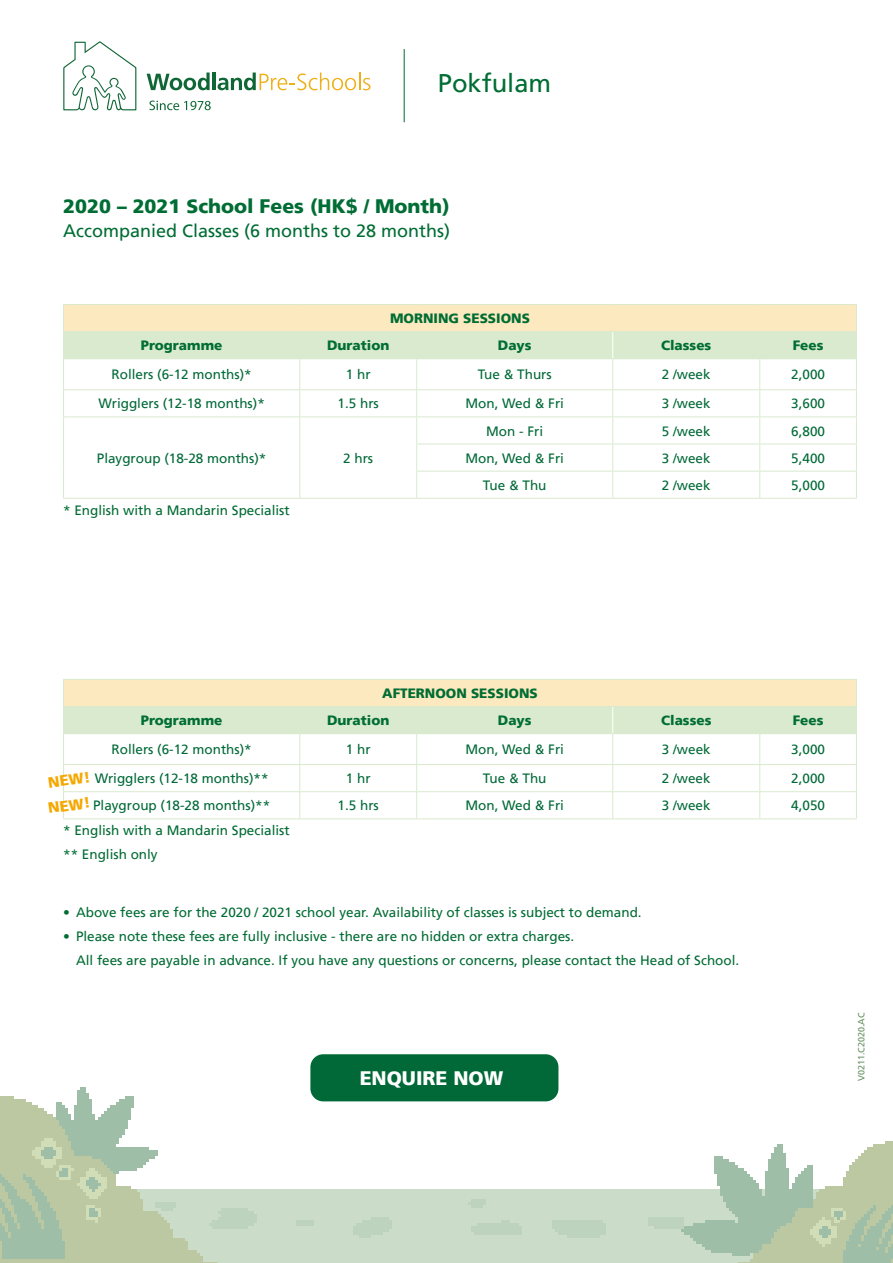
<style>
.page{position:relative;width:893px;height:1263px;background:#fff}
.page>*{position:absolute;margin:0;border:0;box-sizing:border-box;transform-origin:0 0}
.t1{font:25.5px "Frutiger LT";color:#006d34}
.t2{font:900 19.5px "Frutiger LT";color:#006d34}
.t3{font:900 19.5px "Frutiger LT";color:#fff}
.t4{font:18px "Frutiger LT";color:#006d34}
.t5{font:900 15px/25.3px "Frutiger LT";color:#f5a800}
.t6{font:13.5px "Frutiger LT";color:#006937}
.t7{font:13.5px/24px "Frutiger LT";color:#006b33}
.t8{font:900 13.5px "Frutiger LT";color:#006d34}
.t9{font:9px "Frutiger LT";color:#628f5e}
</style>
<div class="page">
<img style="left:0;top:49px;width:893px;height:1214px">
<hr style="left:404px;top:49px;width:1px;height:73px;background:#006937">
<svg style="left:63px;top:41px;width:73px;height:70px"></svg>
<svg style="left:147px;top:73px;width:63px;height:17px"></svg>
<hr style="left:212px;top:73px;width:4px;height:17px;background:#0f6736">
<svg style="left:218px;top:73px;width:152px;height:17px"></svg>
<svg style="left:149px;top:101px;width:62px;height:9px"></svg>
<div style="left:310px;top:1054px;width:248px;height:47px;background:#006937;border-radius:13px"></div>
<hr style="left:63px;top:304px;width:237px;height:1px;background:#d9eace">
<hr style="left:300px;top:304px;width:117px;height:1px;background:#d9eace">
<hr style="left:417px;top:304px;width:196px;height:1px;background:#d9eace">
<hr style="left:613px;top:304px;width:147px;height:1px;background:#d9eace">
<hr style="left:760px;top:304px;width:97px;height:1px;background:#d9eace">
<hr style="left:63px;top:359px;width:1px;height:30px;background:#d9eace">
<hr style="left:299px;top:359px;width:1px;height:30px;background:#d9eace">
<hr style="left:416px;top:359px;width:1px;height:30px;background:#d9eace">
<svg style="left:63px;top:390px;width:1px;height:108px"></svg>
<svg style="left:299px;top:390px;width:1px;height:108px"></svg>
<svg style="left:416px;top:390px;width:1px;height:108px"></svg>
<hr style="left:613px;top:389px;width:147px;height:1px;background:#d9eace">
<hr style="left:613px;top:416px;width:147px;height:1px;background:#d9eace">
<hr style="left:613px;top:444px;width:147px;height:1px;background:#d9eace">
<hr style="left:613px;top:471px;width:147px;height:1px;background:#d9eace">
<hr style="left:613px;top:498px;width:147px;height:1px;background:#d9eace">
<hr style="left:612px;top:359px;width:1px;height:30px;background:#d9eace">
<svg style="left:612px;top:390px;width:1px;height:108px"></svg>
<hr style="left:63px;top:389px;width:237px;height:1px;background:#d9eace">
<hr style="left:300px;top:389px;width:117px;height:1px;background:#d9eace">
<hr style="left:417px;top:389px;width:196px;height:1px;background:#d9eace">
<hr style="left:63px;top:416px;width:237px;height:1px;background:#d9eace">
<hr style="left:300px;top:416px;width:117px;height:1px;background:#d9eace">
<hr style="left:417px;top:416px;width:196px;height:1px;background:#d9eace">
<hr style="left:416px;top:444px;width:197px;height:1px;background:#d9eace">
<hr style="left:416px;top:471px;width:197px;height:1px;background:#d9eace">
<hr style="left:63px;top:498px;width:237px;height:1px;background:#d9eace">
<hr style="left:300px;top:498px;width:117px;height:1px;background:#d9eace">
<hr style="left:417px;top:498px;width:196px;height:1px;background:#d9eace">
<svg style="left:63px;top:305px;width:794px;height:54px;background:#eae9c6"></svg>
<hr style="left:759px;top:359px;width:1px;height:30px;background:#d9eace">
<hr style="left:856px;top:359px;width:1px;height:30px;background:#d9eace">
<svg style="left:759px;top:390px;width:1px;height:108px"></svg>
<hr style="left:760px;top:358px;width:97px;height:1px;background:#d9eace">
<hr style="left:760px;top:389px;width:97px;height:1px;background:#d9eace">
<hr style="left:760px;top:416px;width:97px;height:1px;background:#d9eace">
<hr style="left:760px;top:444px;width:97px;height:1px;background:#d9eace">
<hr style="left:760px;top:471px;width:97px;height:1px;background:#d9eace">
<svg style="left:856px;top:390px;width:1px;height:108px"></svg>
<hr style="left:760px;top:498px;width:97px;height:1px;background:#d9eace">
<hr style="left:63px;top:679px;width:237px;height:1px;background:#d9eace">
<hr style="left:300px;top:679px;width:117px;height:1px;background:#d9eace">
<hr style="left:417px;top:679px;width:196px;height:1px;background:#d9eace">
<hr style="left:613px;top:679px;width:147px;height:1px;background:#d9eace">
<hr style="left:760px;top:679px;width:97px;height:1px;background:#d9eace">
<hr style="left:63px;top:734px;width:1px;height:30px;background:#d9eace">
<hr style="left:299px;top:734px;width:1px;height:30px;background:#d9eace">
<hr style="left:416px;top:734px;width:1px;height:30px;background:#d9eace">
<svg style="left:63px;top:765px;width:1px;height:53px"></svg>
<svg style="left:299px;top:765px;width:1px;height:53px"></svg>
<svg style="left:416px;top:765px;width:1px;height:53px"></svg>
<hr style="left:613px;top:764px;width:147px;height:1px;background:#d9eace">
<hr style="left:613px;top:791px;width:147px;height:1px;background:#d9eace">
<hr style="left:613px;top:818px;width:147px;height:1px;background:#d9eace">
<hr style="left:612px;top:734px;width:1px;height:30px;background:#d9eace">
<svg style="left:612px;top:765px;width:1px;height:53px"></svg>
<hr style="left:63px;top:764px;width:237px;height:1px;background:#d9eace">
<hr style="left:300px;top:764px;width:117px;height:1px;background:#d9eace">
<hr style="left:417px;top:764px;width:196px;height:1px;background:#d9eace">
<hr style="left:63px;top:791px;width:237px;height:1px;background:#d9eace">
<hr style="left:300px;top:791px;width:117px;height:1px;background:#d9eace">
<hr style="left:417px;top:791px;width:196px;height:1px;background:#d9eace">
<hr style="left:63px;top:818px;width:237px;height:1px;background:#d9eace">
<hr style="left:300px;top:818px;width:117px;height:1px;background:#d9eace">
<hr style="left:417px;top:818px;width:196px;height:1px;background:#d9eace">
<svg style="left:63px;top:680px;width:794px;height:54px;background:#eae9c6"></svg>
<hr style="left:759px;top:734px;width:1px;height:30px;background:#d9eace">
<hr style="left:856px;top:734px;width:1px;height:30px;background:#d9eace">
<svg style="left:759px;top:765px;width:1px;height:53px"></svg>
<hr style="left:760px;top:733px;width:97px;height:1px;background:#d9eace">
<hr style="left:760px;top:764px;width:97px;height:1px;background:#d9eace">
<hr style="left:760px;top:791px;width:97px;height:1px;background:#d9eace">
<svg style="left:856px;top:765px;width:1px;height:53px"></svg>
<hr style="left:760px;top:818px;width:97px;height:1px;background:#d9eace">
<h1 class="t1" style="left:438px;top:68px;width:115px">Pokfulam</h1>
<h2 class="t2" style="left:63px;top:194px;width:388px">2020 – 2021 School Fees (HK$ / Month)</h2>
<h3 class="t4" style="left:63px;top:220px;width:389px">Accompanied Classes (6 months to 28 months)</h3>
<p class="t8" style="left:390px;top:310px;width:141px">MORNING SESSIONS</p>
<p class="t8" style="left:141px;top:337px;width:83px">Programme</p>
<p class="t8" style="left:327px;top:337px;width:64px">Duration</p>
<p class="t8" style="left:498px;top:337px;width:35px">Days</p>
<p class="t8" style="left:661px;top:337px;width:52px">Classes</p>
<p class="t8" style="left:793px;top:337px;width:32px">Fees</p>
<p class="t6" style="left:111px;top:367px;width:142px">Rollers (6-12 months)*</p>
<p class="t6" style="left:346px;top:367px;width:26px">1 hr</p>
<p class="t6" style="left:478px;top:367px;width:76px">Tue &amp; Thurs</p>
<p class="t6" style="left:662px;top:367px;width:50px">2 /week</p>
<p class="t6" style="left:791px;top:367px;width:35px">2,000</p>
<p class="t6" style="left:98px;top:396px;width:168px">Wrigglers (12-18 months)*</p>
<p class="t6" style="left:338px;top:396px;width:43px">1.5 hrs</p>
<p class="t6" style="left:465px;top:396px;width:100px">Mon, Wed &amp; Fri</p>
<p class="t6" style="left:662px;top:396px;width:50px">3 /week</p>
<p class="t6" style="left:791px;top:396px;width:35px">3,600</p>
<p class="t6" style="left:97px;top:450px;width:171px">Playgroup (18-28 months)*</p>
<p class="t6" style="left:343px;top:450px;width:32px">2 hrs</p>
<p class="t7" style="left:63px;top:498px;width:228px">* English with a Mandarin Specialist</p>
<p class="t6" style="left:486px;top:423px;width:58px">Mon - Fri</p>
<p class="t6" style="left:662px;top:423px;width:50px">5 /week</p>
<p class="t6" style="left:791px;top:423px;width:35px">6,800</p>
<p class="t6" style="left:465px;top:450px;width:100px">Mon, Wed &amp; Fri</p>
<p class="t6" style="left:662px;top:450px;width:50px">3 /week</p>
<p class="t6" style="left:791px;top:450px;width:35px">5,400</p>
<p class="t6" style="left:483px;top:477px;width:65px">Tue &amp; Thu</p>
<p class="t6" style="left:662px;top:477px;width:50px">2 /week</p>
<p class="t6" style="left:791px;top:477px;width:35px">5,000</p>
<p class="t8" style="left:382px;top:685px;width:157px">AFTERNOON SESSIONS</p>
<p class="t8" style="left:141px;top:712px;width:83px">Programme</p>
<p class="t8" style="left:327px;top:712px;width:64px">Duration</p>
<p class="t8" style="left:498px;top:712px;width:35px">Days</p>
<p class="t8" style="left:661px;top:712px;width:52px">Classes</p>
<p class="t8" style="left:793px;top:712px;width:32px">Fees</p>
<p class="t6" style="left:112px;top:741px;width:142px">Rollers (6-12 months)*</p>
<p class="t6" style="left:346px;top:741px;width:26px">1 hr</p>
<p class="t6" style="left:465px;top:741px;width:100px">Mon, Wed &amp; Fri</p>
<p class="t6" style="left:662px;top:741px;width:50px">3 /week</p>
<p class="t6" style="left:791px;top:741px;width:35px">3,000</p>
<p class="t6" style="left:95px;top:770px;width:175px">Wrigglers (12-18 months)**</p>
<p class="t6" style="left:346px;top:770px;width:26px">1 hr</p>
<p class="t6" style="left:483px;top:770px;width:65px">Tue &amp; Thu</p>
<p class="t6" style="left:662px;top:770px;width:50px">2 /week</p>
<p class="t6" style="left:791px;top:770px;width:35px">2,000</p>
<p class="t6" style="left:93px;top:798px;width:179px">Playgroup (18-28 months)**</p>
<p class="t6" style="left:338px;top:798px;width:43px">1.5 hrs</p>
<p class="t6" style="left:465px;top:798px;width:100px">Mon, Wed &amp; Fri</p>
<p class="t6" style="left:662px;top:798px;width:50px">3 /week</p>
<p class="t6" style="left:791px;top:798px;width:35px">4,050</p>
<p class="t5" style="left:43px;top:770px;width:48px;rotate:-8deg">NEW!<br>NEW!</p>
<p class="t7" style="left:63px;top:818px;width:228px">* English with a Mandarin Specialist ** English only</p>
<p class="t7" style="left:63px;top:900px;width:580px">• Above fees are for the 2020 / 2021 school year. Availability of classes is subject to demand.</p>
<p class="t7" style="left:76px;top:924px;width:665px;text-indent:-13px">• Please note these fees are fully inclusive - there are no hidden or extra charges.<br>All fees are payable in advance. If you have any questions or concerns, please contact the Head of School.</p>
<h2 class="t3" style="left:360px;top:1066px;width:145px">ENQUIRE NOW</h2>
<p class="t9" style="left:856px;top:1081px;width:70px;rotate:-90deg">V0211.C2020.AC</p>
</div>
